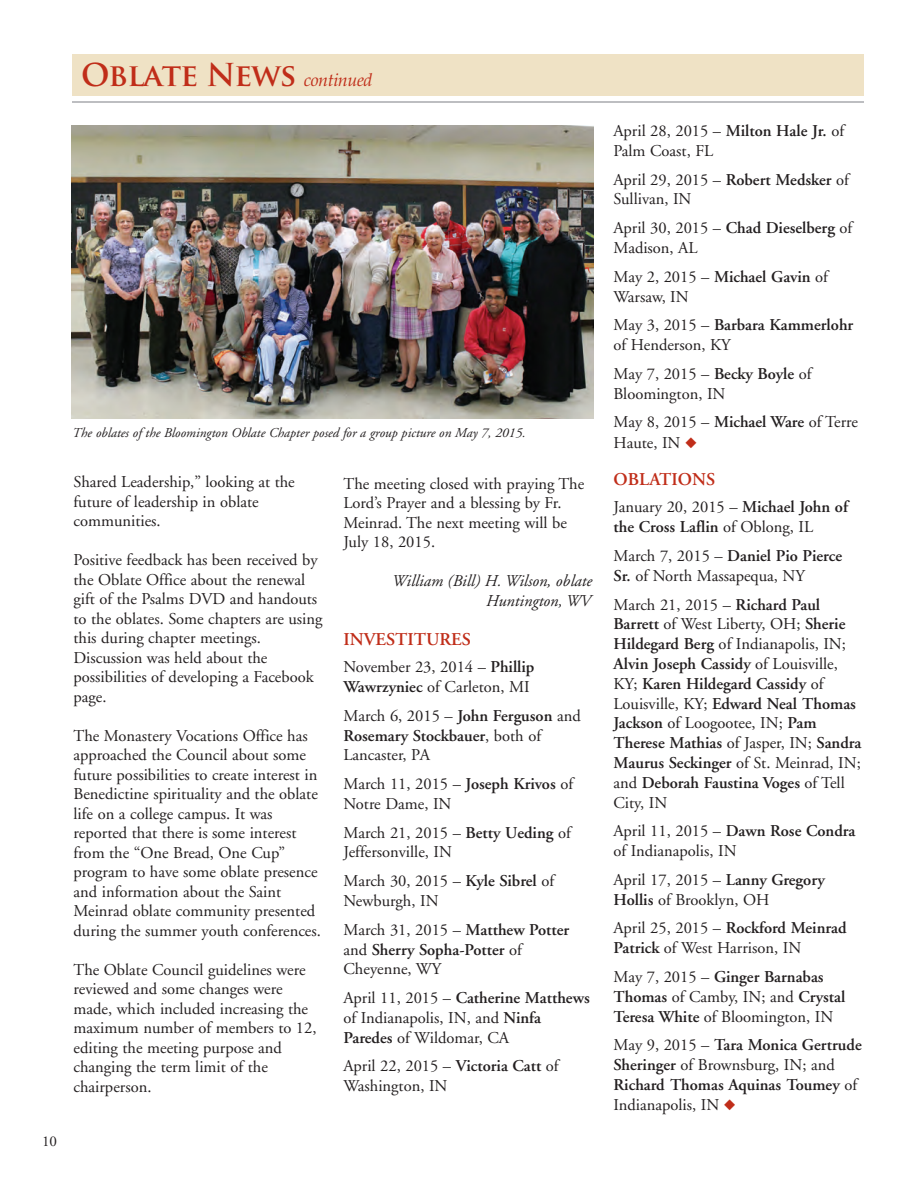
<style>
.page{position:relative;width:918px;height:1188px;background:#fff}
.page>*{position:absolute;margin:0;border:0;box-sizing:border-box;transform-origin:0 0}
.t1{font:700 30.75px "Trajan Pro";letter-spacing:-.03em;color:#c02d19}
.t2{font:600 18px "Adobe Garamond";color:#c02d19}
.t3{font:16.5px/19.5px "Adobe Garamond";color:#231f20}
.t4{font:600 16.5px/19.8px "Adobe Garamond";color:#231f20}
.t5{font:italic 16.5px/19.5px "Adobe Garamond";color:#231f20;text-align:right}
.t6{font:15px "Adobe Garamond";color:#231f20}
.t7{font:italic 13.5px "Adobe Garamond";color:#231f20}
.s1{font-family:"Palatino";font-weight:400;font-style:italic;font-size:18px}
.s2{font-weight:600}
.s3{font-weight:400}
.s4{color:#c02d19}
</style>
<div class="page">
<div style="left:72px;top:54px;width:792px;height:42px;background:#efe2c5"></div>
<hr style="left:72px;top:101px;width:792px;height:2px;background:#a8a9ad">
<img style="left:72px;top:125px;width:522px;height:293px">
<h1 class="t1" style="left:81px;top:57px;width:293px">Oblate News <span class="s1">continued</span></h1>
<p class="t6" style="left:42px;top:1136px;width:16px">10</p>
<p class="t7" style="left:72px;top:428px;width:455px">The oblates of the Bloomington Oblate Chapter posed for a group picture on May 7, 2015.</p>
<p class="t3" style="left:74px;top:474px;width:223px">Shared Leadership,” looking at the future of leadership in oblate communities.</p>
<p class="t3" style="left:74px;top:552px;width:250px">Positive feedback has been received by the Oblate Office about the renewal gift of the Psalms DVD and handouts to the oblates. Some chapters are using this during chapter meetings.<br>Discussion was held about the possibilities of developing a Facebook page.</p>
<p class="t3" style="left:74px;top:727px;width:249px">The Monastery Vocations Office has approached the Council about some future possibilities to create interest in Benedictine spirituality and the oblate life on a college campus. It was reported that there is some interest from the “One Bread, One Cup” program to have some oblate presence and information about the Saint Meinrad oblate community presented during the summer youth conferences.</p>
<p class="t3" style="left:74px;top:961px;width:245px">The Oblate Council guidelines were reviewed and some changes were made, which included increasing the maximum number of members to 12, editing the meeting purpose and changing the term limit of the chairperson.</p>
<p class="t3" style="left:344px;top:476px;width:242px">The meeting closed with praying The<br>Lord’s Prayer and a blessing by Fr.<br>Meinrad. The next meeting will be<br>July 18, 2015.</p>
<p class="t5" style="left:391px;top:573px;width:202px">William (Bill) H. Wilson, oblate<br>Huntington, WV</p>
<p class="t2" style="left:344px;top:632px;width:129px">INVESTITURES</p>
<p class="t3" style="left:344px;top:659px;width:193px">November 23, 2014 – <span class="s2">Phillip<br>Wawrzyniec</span> of Carleton, MI</p>
<p class="t3" style="left:344px;top:707px;width:239px">March 6, 2015 – <span class="s2">John Ferguson</span> and<br><span class="s2">Rosemary Stockbauer</span>, both of<br>Lancaster, PA</p>
<p class="t3" style="left:344px;top:775px;width:231px">March 11, 2015 – <span class="s2">Joseph Krivos</span> of<br>Notre Dame, IN</p>
<p class="t3" style="left:344px;top:824px;width:229px">March 21, 2015 – <span class="s2">Betty Ueding</span> of<br>Jeffersonville, IN</p>
<p class="t3" style="left:344px;top:873px;width:212px">March 30, 2015 – <span class="s2">Kyle Sibrel</span> of<br>Newburgh, IN</p>
<p class="t4" style="left:344px;top:921px;width:227px"><span class="s3">March 31, 2015 –</span> Matthew Potter <span class="s3">and</span> Sherry Sopha-Potter <span class="s3">of<br>Cheyenne, WY</span></p>
<p class="t3" style="left:344px;top:990px;width:248px">April 11, 2015 – <span class="s2">Catherine Matthews </span>of Indianapolis, IN, and <span class="s2">Ninfa<br>Paredes</span> of Wildomar, CA</p>
<p class="t3" style="left:344px;top:1058px;width:217px">April 22, 2015 – <span class="s2">Victoria Catt</span> of<br>Washington, IN</p>
<p class="t3" style="left:614px;top:122px;width:232px">April 28, 2015 – <span class="s2">Milton Hale Jr.</span> of<br>Palm Coast, FL</p>
<p class="t3" style="left:613px;top:171px;width:237px">April 29, 2015 – <span class="s2">Robert Medsker</span> of<br>Sullivan, IN</p>
<p class="t3" style="left:613px;top:220px;width:240px">April 30, 2015 – <span class="s2">Chad Dieselberg</span> of<br>Madison, AL</p>
<p class="t3" style="left:613px;top:268px;width:216px">May 2, 2015 – <span class="s2">Michael Gavin</span> of<br>Warsaw, IN</p>
<p class="t3" style="left:613px;top:317px;width:241px">May 3, 2015 – <span class="s2">Barbara Kammerlohr </span>of Henderson, KY</p>
<p class="t3" style="left:613px;top:365px;width:200px">May 7, 2015 – <span class="s2">Becky Boyle</span> of<br>Bloomington, IN</p>
<p class="t3" style="left:613px;top:414px;width:246px;line-height:20.2px">May 8, 2015 – <span class="s2">Michael Ware</span> of Terre<br>Haute, IN <span class="s4">◆</span></p>
<p class="t2" style="left:614px;top:472px;width:103px">OBLATIONS</p>
<p class="t4" style="left:614px;top:499px;width:236px"><span class="s3">January 20, 2015 –</span> Michael John of the Cross Laflin <span class="s3">of Oblong, IL</span></p>
<p class="t3" style="left:614px;top:547px;width:230px">March 7, 2015 – <span class="s2">Daniel Pio Pierce<br>Sr.</span> of North Massapequa, NY</p>
<p class="t4" style="left:614px;top:596px;width:250px"><span class="s3">March 21, 2015 –</span> Richard Paul<br>Barrett <span class="s3">of West Liberty, OH;</span> Sherie<br>Hildegard Berg <span class="s3">of Indianapolis, IN;<br></span>Alvin Joseph Cassidy <span class="s3">of Louisville,<br>KY;</span> Karen Hildegard Cassidy <span class="s3">of<br>Louisville, KY;</span> Edward Neal Thomas<br>Jackson <span class="s3">of Loogootee, IN;</span> Pam<br>Therese Mathias <span class="s3">of Jasper, IN;</span> Sandra<br>Maurus Seckinger <span class="s3">of St. Meinrad, IN; and</span> Deborah Faustina Voges <span class="s3">of Tell<br>City, IN</span></p>
<p class="t3" style="left:614px;top:823px;width:244px">April 11, 2015 – <span class="s2">Dawn Rose Condra </span>of Indianapolis, IN</p>
<p class="t3" style="left:614px;top:871px;width:213px">April 17, 2015 – <span class="s2">Lanny Gregory<br>Hollis</span> of Brooklyn, OH</p>
<p class="t3" style="left:614px;top:920px;width:235px">April 25, 2015 – <span class="s2">Rockford Meinrad<br>Patrick</span> of West Harrison, IN</p>
<p class="t3" style="left:614px;top:968px;width:233px">May 7, 2015 – <span class="s2">Ginger Barnabas<br>Thomas</span> of Camby, IN; and <span class="s2">Crystal<br>Teresa White</span> of Bloomington, IN</p>
<p class="t4" style="left:614px;top:1037px;width:250px"><span class="s3">May 9, 2015 –</span> Tara Monica Gertrude<br>Sheringer <span class="s3">of Brownsburg, IN; and<br></span>Richard Thomas Aquinas Toumey <span class="s3">of<br>Indianapolis, IN</span> <span class="s4">◆</span></p>
</div>
